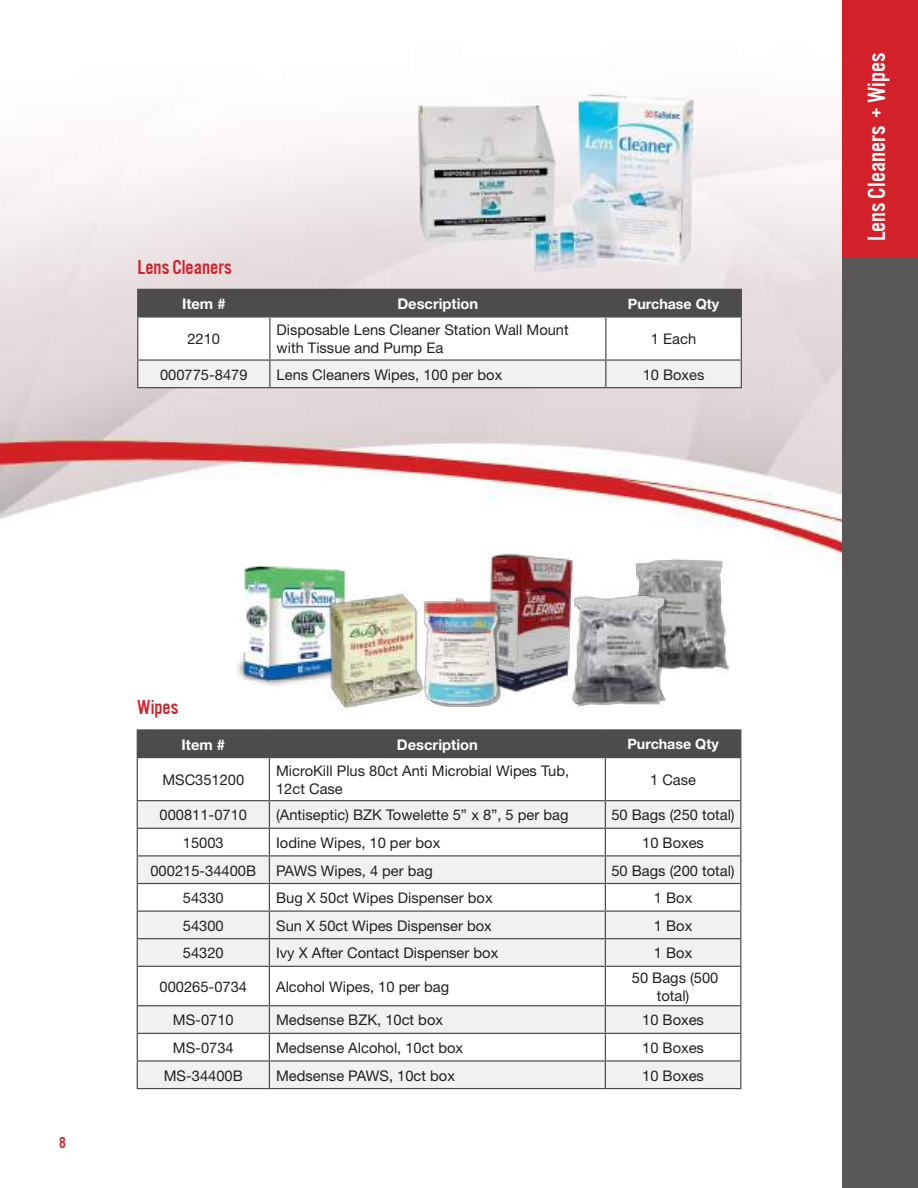
<style>
.page{position:relative;width:918px;height:1188px;background:#fff}
.page>*{position:absolute;margin:0;border:0;box-sizing:border-box;transform-origin:0 0}
.t1{font:25.8px "Alternate Got No 3 D";color:#fff}
.t2{font:21px "Alternate Got No 3 D";color:#d32129}
.t3{font:16.5px "Alternate Got No 3 D";color:#d32129}
.t4{font:14.7px/18px "Helvetica Neue";color:#241f1f}
.t5{font:700 14.7px "Helvetica Neue";color:#fff}
.t6{font:700 14.25px "Helvetica Neue";color:#fff}
</style>
<div class="page">
<img style="left:0;top:119px;width:842px;height:971px">
<div style="left:842px;top:0;width:76px;height:1188px;background:#5a5758"></div>
<div style="left:842px;top:0;width:76px;height:256px;background:#d32129"></div>
<svg style="left:138px;top:758px;width:602px;height:42px"></svg>
<svg style="left:138px;top:967px;width:602px;height:121px"></svg>
<hr style="left:137px;top:729px;width:132px;height:2px;background:#4e4b4c">
<hr style="left:269px;top:729px;width:336px;height:2px;background:#4e4b4c">
<hr style="left:605px;top:729px;width:136px;height:2px;background:#4e4b4c">
<div style="left:137px;top:730px;width:604px;height:27px;background:#4e4b4c"></div>
<hr style="left:137px;top:757px;width:132px;height:1px;background:#4e4b4c">
<hr style="left:137px;top:758px;width:1px;height:42px;background:#4e4b4c">
<hr style="left:269px;top:757px;width:336px;height:1px;background:#4e4b4c">
<hr style="left:269px;top:758px;width:1px;height:42px;background:#4e4b4c">
<hr style="left:605px;top:757px;width:136px;height:1px;background:#4e4b4c">
<hr style="left:605px;top:758px;width:1px;height:42px;background:#4e4b4c">
<hr style="left:740px;top:758px;width:1px;height:42px;background:#4e4b4c">
<hr style="left:137px;top:800px;width:132px;height:1px;background:#4e4b4c">
<hr style="left:269px;top:800px;width:336px;height:1px;background:#4e4b4c">
<hr style="left:605px;top:800px;width:136px;height:1px;background:#4e4b4c">
<svg style="left:137px;top:801px;width:604px;height:165px"></svg>
<hr style="left:137px;top:966px;width:132px;height:1px;background:#4e4b4c">
<hr style="left:137px;top:967px;width:1px;height:38px;background:#4e4b4c">
<hr style="left:269px;top:966px;width:336px;height:1px;background:#4e4b4c">
<hr style="left:269px;top:967px;width:1px;height:38px;background:#4e4b4c">
<hr style="left:605px;top:966px;width:136px;height:1px;background:#4e4b4c">
<hr style="left:605px;top:967px;width:1px;height:38px;background:#4e4b4c">
<hr style="left:740px;top:967px;width:1px;height:38px;background:#4e4b4c">
<hr style="left:137px;top:1005px;width:132px;height:1px;background:#4e4b4c">
<hr style="left:269px;top:1005px;width:336px;height:1px;background:#4e4b4c">
<hr style="left:605px;top:1005px;width:136px;height:1px;background:#4e4b4c">
<hr style="left:137px;top:1033px;width:132px;height:1px;background:#4e4b4c">
<hr style="left:269px;top:1033px;width:336px;height:1px;background:#4e4b4c">
<hr style="left:605px;top:1033px;width:136px;height:1px;background:#4e4b4c">
<hr style="left:137px;top:1060px;width:132px;height:2px;background:#4e4b4c">
<svg style="left:137px;top:1006px;width:1px;height:82px"></svg>
<hr style="left:269px;top:1060px;width:336px;height:2px;background:#4e4b4c">
<svg style="left:269px;top:1006px;width:1px;height:82px"></svg>
<hr style="left:605px;top:1060px;width:136px;height:2px;background:#4e4b4c">
<svg style="left:605px;top:1006px;width:1px;height:82px"></svg>
<svg style="left:740px;top:1006px;width:1px;height:82px"></svg>
<hr style="left:137px;top:1088px;width:132px;height:1px;background:#4e4b4c">
<hr style="left:269px;top:1088px;width:336px;height:1px;background:#4e4b4c">
<hr style="left:605px;top:1088px;width:136px;height:1px;background:#4e4b4c">
<img style="left:470px;top:540px;width:122px;height:48px">
<img style="left:401px;top:586px;width:132px;height:132px">
<img style="left:598px;top:557px;width:173px;height:115px">
<img style="left:532px;top:588px;width:179px;height:119px">
<svg style="left:137px;top:289px;width:605px;height:98px"></svg>
<hr style="left:137px;top:387px;width:133px;height:1px;background:#4e4b4c">
<hr style="left:270px;top:387px;width:336px;height:1px;background:#4e4b4c">
<hr style="left:606px;top:387px;width:136px;height:1px;background:#4e4b4c">
<img style="left:394px;top:105px;width:131px;height:152px">
<img style="left:525px;top:94px;width:184px;height:183px">
<img style="left:225px;top:553px;width:141px;height:141px">
<img style="left:325px;top:591px;width:104px;height:122px">
<h2 class="t2" style="left:138px;top:256px;width:96px">Lens Cleaners</h2>
<p class="t5" style="left:182px;top:295px;width:45px">Item #</p>
<p class="t5" style="left:397px;top:295px;width:82px">Description</p>
<p class="t6" style="left:628px;top:295px;width:93px">Purchase Qty</p>
<p class="t4" style="left:187px;top:330px;width:34px">2210</p>
<p class="t4" style="left:277px;top:321px;width:294px">Disposable Lens Cleaner Station Wall Mount with Tissue and Pump Ea</p>
<p class="t4" style="left:651px;top:330px;width:47px">1 Each</p>
<p class="t4" style="left:160px;top:365px;width:89px">000775-8479</p>
<p class="t4" style="left:277px;top:365px;width:227px">Lens Cleaners Wipes, 100 per box</p>
<p class="t4" style="left:643px;top:365px;width:63px">10 Boxes</p>
<p class="t3" style="left:59px;top:1133px;width:8px">8</p>
<h2 class="t2" style="left:137px;top:696px;width:43px">Wipes</h2>
<p class="t5" style="left:182px;top:735px;width:45px">Item #</p>
<p class="t5" style="left:397px;top:735px;width:82px">Description</p>
<p class="t6" style="left:627px;top:735px;width:93px">Purchase Qty</p>
<p class="t4" style="left:162px;top:770px;width:83px">MSC351200</p>
<p class="t4" style="left:276px;top:761px;width:294px">MicroKill Plus 80ct Anti Microbial Wipes Tub,<br>12ct Case</p>
<p class="t4" style="left:650px;top:770px;width:48px">1 Case</p>
<p class="t4" style="left:160px;top:806px;width:89px">000811-0710</p>
<p class="t4" style="left:276px;top:806px;width:294px">(Antiseptic) BZK Towelette 5” x 8”, 5 per bag</p>
<p class="t4" style="left:611px;top:806px;width:125px">50 Bags (250 total)</p>
<p class="t4" style="left:183px;top:833px;width:42px">15003</p>
<p class="t4" style="left:276px;top:833px;width:166px">Iodine Wipes, 10 per box</p>
<p class="t4" style="left:642px;top:833px;width:63px">10 Boxes</p>
<p class="t4" style="left:150px;top:861px;width:107px">000215-34400B</p>
<p class="t4" style="left:276px;top:861px;width:158px">PAWS Wipes, 4 per bag</p>
<p class="t4" style="left:611px;top:861px;width:125px">50 Bags (200 total)</p>
<p class="t4" style="left:183px;top:889px;width:42px">54330</p>
<p class="t4" style="left:276px;top:889px;width:218px">Bug X 50ct Wipes Dispenser box</p>
<p class="t4" style="left:654px;top:889px;width:40px">1 Box</p>
<p class="t4" style="left:183px;top:916px;width:42px">54300</p>
<p class="t4" style="left:276px;top:916px;width:217px">Sun X 50ct Wipes Dispenser box</p>
<p class="t4" style="left:654px;top:916px;width:40px">1 Box</p>
<p class="t4" style="left:183px;top:944px;width:42px">54320</p>
<p class="t4" style="left:276px;top:944px;width:224px">Ivy X After Contact Dispenser box</p>
<p class="t4" style="left:654px;top:944px;width:40px">1 Box</p>
<p class="t4" style="left:160px;top:977px;width:89px">000265-0734</p>
<p class="t4" style="left:276px;top:977px;width:175px">Alcohol Wipes, 10 per bag</p>
<p class="t4" style="left:632px;top:968px;width:88px;text-align:center">50 Bags (500 total)</p>
<p class="t4" style="left:173px;top:1011px;width:62px">MS-0710</p>
<p class="t4" style="left:276px;top:1011px;width:168px">Medsense BZK, 10ct box</p>
<p class="t4" style="left:642px;top:1011px;width:63px">10 Boxes</p>
<p class="t4" style="left:173px;top:1039px;width:62px">MS-0734</p>
<p class="t4" style="left:276px;top:1039px;width:189px">Medsense Alcohol, 10ct box</p>
<p class="t4" style="left:642px;top:1039px;width:63px">10 Boxes</p>
<p class="t4" style="left:164px;top:1066px;width:80px">MS-34400B</p>
<p class="t4" style="left:276px;top:1066px;width:180px">Medsense PAWS, 10ct box</p>
<p class="t4" style="left:642px;top:1066px;width:63px">10 Boxes</p>
<h1 class="t1" style="left:863px;top:241px;width:190px;rotate:-90deg">Lens Cleaners + Wipes</h1>
</div>
